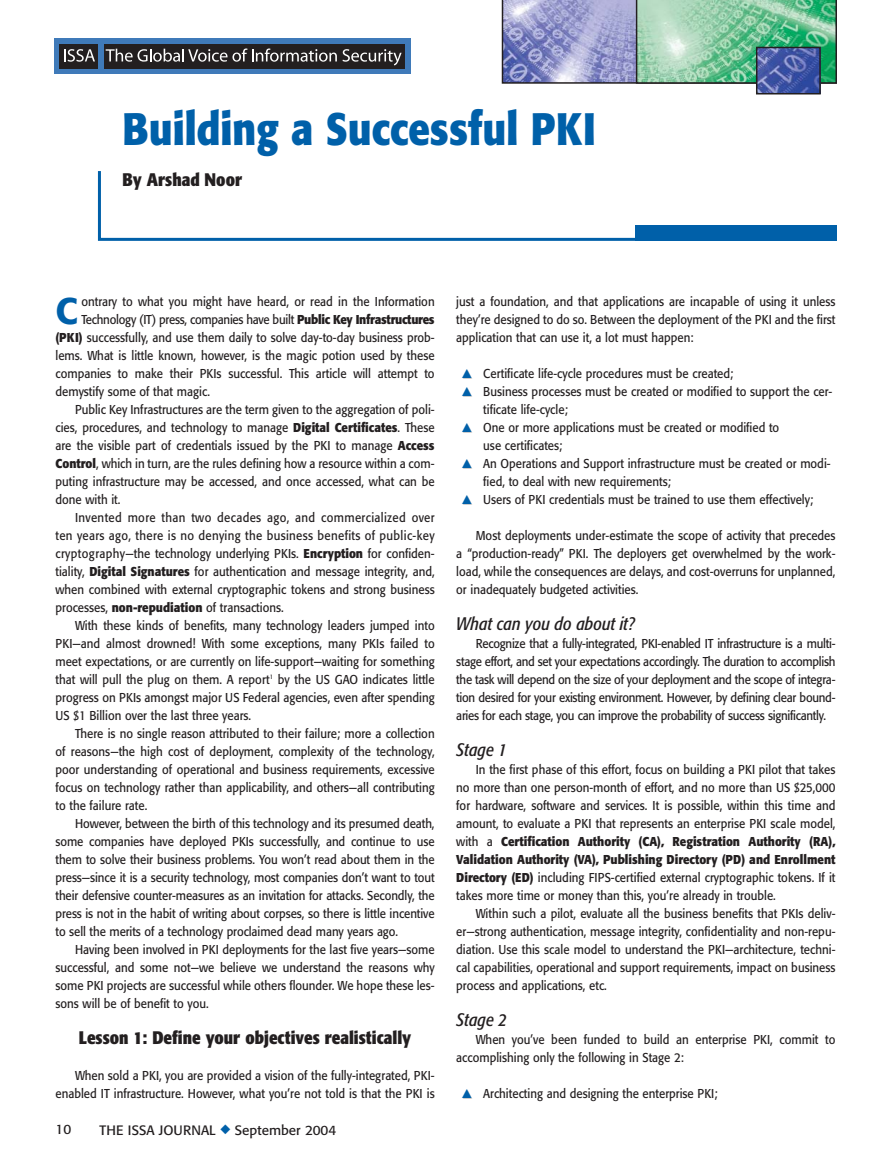
<style>
.page{position:relative;width:891px;height:1161px;background:#fff}
.page>*{position:absolute;margin:0;border:0;box-sizing:border-box;transform-origin:0 0}
.t1{font:700 45px "Formata";color:#0060a9;scale:.85 1}
.t2{font:500 36.75px "Formata";color:#0060a9}
.t3{font:700 condensed 18px "Formata";color:#231f20}
.t4{font:italic condensed 18px "Formata";color:#231f20}
.t5{font:13.5px "Formata";color:#231f20}
.t6{font:12.75px/18px "Formata";color:#231f20;text-align:justify;scale:.9 1}
.t7{font:12.75px "Formata";letter-spacing:.03em;color:#231f20;scale:.9 1}
.t8{font:12.75px "Formata";letter-spacing:-.025em;color:#231f20;scale:.9 1}
.s1{font-weight:700}
.s2{color:#0060a9}
.s3{color:#ccc}
</style>
<div class="page">
<div style="left:54px;top:39px;width:356px;height:35px;background:#3f7ab9"></div>
<div style="left:59px;top:44px;width:346px;height:24px;background:#231f20"></div>
<svg style="left:64px;top:49px;width:31px;height:13px"></svg>
<svg style="left:106px;top:49px;width:231px;height:13px"></svg>
<svg style="left:343px;top:49px;width:59px;height:16px"></svg>
<div style="left:98px;top:42px;width:5px;height:30px;background:#3f7ab9"></div>
<svg style="left:97px;top:171px;width:740px;height:70px"></svg>
<div style="left:636px;top:226px;width:201px;height:15px;background:#0060a9"></div>
<svg style="left:502px;top:0;width:335px;height:84px"></svg>
<img style="left:759px;top:50px;width:59px;height:41px">
<div style="left:756px;top:47px;width:65px;height:47px;border:2px solid #231f20"></div>
<h1 class="t1" style="left:123px;top:109px;width:559px">Building a Successful PKI</h1>
<h3 class="t3" style="left:123px;top:172px;width:121px">By Arshad Noor</h3>
<h2 class="t2" style="left:56px;top:295px;width:24px">C</h2>
<p class="t6" style="left:81px;top:294px;width:394px">ontrary to what you might have heard, or read in the Information</p>
<p class="t8" style="left:81px;top:314px;width:394px">Technology (IT) press, companies have built <span class="s1">Public Key Infrastructures</span></p>
<p class="t6" style="left:55px;top:330px;width:423px"><span class="s1">(PKI)</span> successfully, and use them daily to solve day-to-day business prob-</p>
<p class="t6" style="left:55px;top:348px;width:423px">lems. What is little known, however, is the magic potion used by these</p>
<p class="t6" style="left:55px;top:366px;width:423px">companies to make their PKIs successful. This article will attempt to</p>
<p class="t6" style="left:55px;top:384px;width:173px">demystify some of that magic.</p>
<p class="t6" style="left:75px;top:402px;width:401px">Public Key Infrastructures are the term given to the aggregation of poli-</p>
<p class="t6" style="left:55px;top:420px;width:423px">cies, procedures, and technology to manage <span class="s1">Digital Certificates</span>. These</p>
<p class="t6" style="left:55px;top:438px;width:423px">are the visible part of credentials issued by the PKI to manage <span class="s1">Access</span></p>
<p class="t6" style="left:55px;top:456px;width:423px"><span class="s1">Control</span>, which in turn, are the rules defining how a resource within a com-</p>
<p class="t6" style="left:55px;top:474px;width:423px">puting infrastructure may be accessed, and once accessed, what can be</p>
<p class="t6" style="left:55px;top:492px;width:74px">done with it.</p>
<p class="t7" style="left:75px;top:512px;width:401px">Invented more than two decades ago, and commercialized over</p>
<p class="t7" style="left:55px;top:530px;width:423px">ten years ago, there is no denying the business benefits of public-key</p>
<p class="t6" style="left:55px;top:546px;width:423px">cryptography—the technology underlying PKIs. <span class="s1">Encryption</span> for confiden-</p>
<p class="t6" style="left:55px;top:564px;width:423px">tiality, <span class="s1">Digital Signatures</span> for authentication and message integrity, and,</p>
<p class="t6" style="left:55px;top:582px;width:423px">when combined with external cryptographic tokens and strong business</p>
<p class="t6" style="left:55px;top:600px;width:255px">processes, <span class="s1">non-repudiation</span> of transactions.</p>
<p class="t6" style="left:75px;top:618px;width:401px">With these kinds of benefits, many technology leaders jumped into</p>
<p class="t6" style="left:55px;top:636px;width:423px">PKI—and almost drowned! With some exceptions, many PKIs failed to</p>
<p class="t6" style="left:55px;top:654px;width:423px">meet expectations, or are currently on life-support—waiting for something</p>
<p class="t6" style="left:55px;top:672px;width:423px">that will pull the plug on them. A report<sup>1</sup> by the US GAO indicates little</p>
<p class="t6" style="left:56px;top:690px;width:423px">progress on PKIs amongst major US Federal agencies, even after spending</p>
<p class="t6" style="left:56px;top:708px;width:219px">US $1 Billion over the last three years.</p>
<p class="t6" style="left:75px;top:726px;width:401px">There is no single reason attributed to their failure; more a collection</p>
<p class="t6" style="left:55px;top:744px;width:423px">of reasons—the high cost of deployment, complexity of the technology,</p>
<p class="t6" style="left:55px;top:762px;width:423px">poor understanding of operational and business requirements, excessive</p>
<p class="t6" style="left:55px;top:780px;width:423px">focus on technology rather than applicability, and others—all contributing</p>
<p class="t6" style="left:55px;top:798px;width:104px">to the failure rate.</p>
<p class="t6" style="left:75px;top:816px;width:401px">However, between the birth of this technology and its presumed death,</p>
<p class="t6" style="left:55px;top:834px;width:423px">some companies have deployed PKIs successfully, and continue to use</p>
<p class="t6" style="left:55px;top:852px;width:423px">them to solve their business problems. You won’t read about them in the</p>
<p class="t6" style="left:55px;top:870px;width:423px">press—since it is a security technology, most companies don’t want to tout</p>
<p class="t6" style="left:55px;top:888px;width:423px">their defensive counter-measures as an invitation for attacks. Secondly, the</p>
<p class="t6" style="left:55px;top:906px;width:423px">press is not in the habit of writing about corpses, so there is little incentive</p>
<p class="t6" style="left:55px;top:924px;width:382px">to sell the merits of a technology proclaimed dead many years ago.</p>
<p class="t6" style="left:75px;top:942px;width:401px">Having been involved in PKI deployments for the last five years—some</p>
<p class="t6" style="left:55px;top:960px;width:423px">successful, and some not—we believe we understand the reasons why</p>
<p class="t6" style="left:55px;top:978px;width:423px">some PKI projects are successful while others flounder. We hope these les-</p>
<p class="t6" style="left:55px;top:996px;width:172px">sons will be of benefit to you.</p>
<h3 class="t3" style="left:79px;top:1030px;width:334px">Lesson 1: Define your objectives realistically</h3>
<p class="t6" style="left:56px;top:1068px;width:423px;text-align:right">When sold a PKI, you are provided a vision of the fully-integrated, PKI&shy;enabled IT infrastructure. However, what you’re not told is that the PKI is</p>
<p class="t5" style="left:56px;top:1123px;width:17px">10</p>
<p class="t5" style="left:100px;top:1125px;width:238px">THE ISSA JOURNAL <span class="s2">◆</span> September 2004</p>
<p class="t6" style="left:456px;top:294px;width:423px">just a foundation, and that applications are incapable of using it unless they’re designed to do so. Between the deployment of the PKI and the first application that can use it, a lot must happen:</p>
<p class="t6" style="left:462px;top:366px;width:303px"><span class="s3">▲</span> Certificate life-cycle procedures must be created;</p>
<p class="t6" style="left:483px;top:384px;width:389px;text-indent:-21px"><span class="s3">▲</span> Business processes must be created or modified to support the cer&shy;tificate life-cycle;</p>
<p class="t6" style="left:483px;top:420px;width:330px;text-indent:-21px"><span class="s3">▲</span> One or more applications must be created or modified to use certificates;</p>
<p class="t6" style="left:483px;top:456px;width:388px;text-indent:-21px"><span class="s3">▲</span> An Operations and Support infrastructure must be created or modi&shy;fied, to deal with new requirements;</p>
<p class="t6" style="left:462px;top:492px;width:391px"><span class="s3">▲</span> Users of PKI credentials must be trained to use them effectively;</p>
<p class="t6" style="left:456px;top:528px;width:423px;text-indent:20px">Most deployments under-estimate the scope of activity that precedes a “production-ready” PKI. The deployers get overwhelmed by the work&shy;load, while the consequences are delays, and cost-overruns for unplanned, or inadequately budgeted activities.</p>
<h3 class="t4" style="left:456px;top:616px;width:180px">What can you do about it?</h3>
<p class="t6" style="left:456px;top:636px;width:423px;text-indent:20px">Recognize that a fully-integrated, PKI-enabled IT infrastructure is a multi&shy;stage effort, and set your expectations accordingly. The duration to accomplish the task will depend on the size of your deployment and the scope of integra&shy;tion desired for your existing environment. However, by defining clear bound&shy;aries for each stage, you can improve the probability of success significantly.</p>
<h3 class="t4" style="left:456px;top:742px;width:52px">Stage 1</h3>
<p class="t6" style="left:456px;top:762px;width:423px;text-indent:20px">In the first phase of this effort, focus on building a PKI pilot that takes no more than one person-month of effort, and no more than US $25,000 for hardware, software and services. It is possible, within this time and amount, to evaluate a PKI that represents an enterprise PKI scale model, with a <span class="s1">Certification Authority (CA), Registration Authority (RA), Validation Authority (VA), Publishing Directory (PD) and Enrollment Directory (ED)</span> including FIPS-certified external cryptographic tokens. If it takes more time or money than this, you’re already in trouble.</p>
<p class="t6" style="left:456px;top:906px;width:423px;text-indent:20px">Within such a pilot, evaluate all the business benefits that PKIs deliv&shy;er—strong authentication, message integrity, confidentiality and non-repu&shy;diation. Use this scale model to understand the PKI—architecture, techni&shy;cal capabilities, operational and support requirements, impact on business process and applications, etc.</p>
<h3 class="t4" style="left:456px;top:1012px;width:52px">Stage 2</h3>
<p class="t6" style="left:456px;top:1032px;width:423px;text-indent:20px">When you’ve been funded to build an enterprise PKI, commit to accomplishing only the following in Stage 2:</p>
<p class="t6" style="left:462px;top:1086px;width:285px"><span class="s3">▲</span> Architecting and designing the enterprise PKI;</p>
</div>
